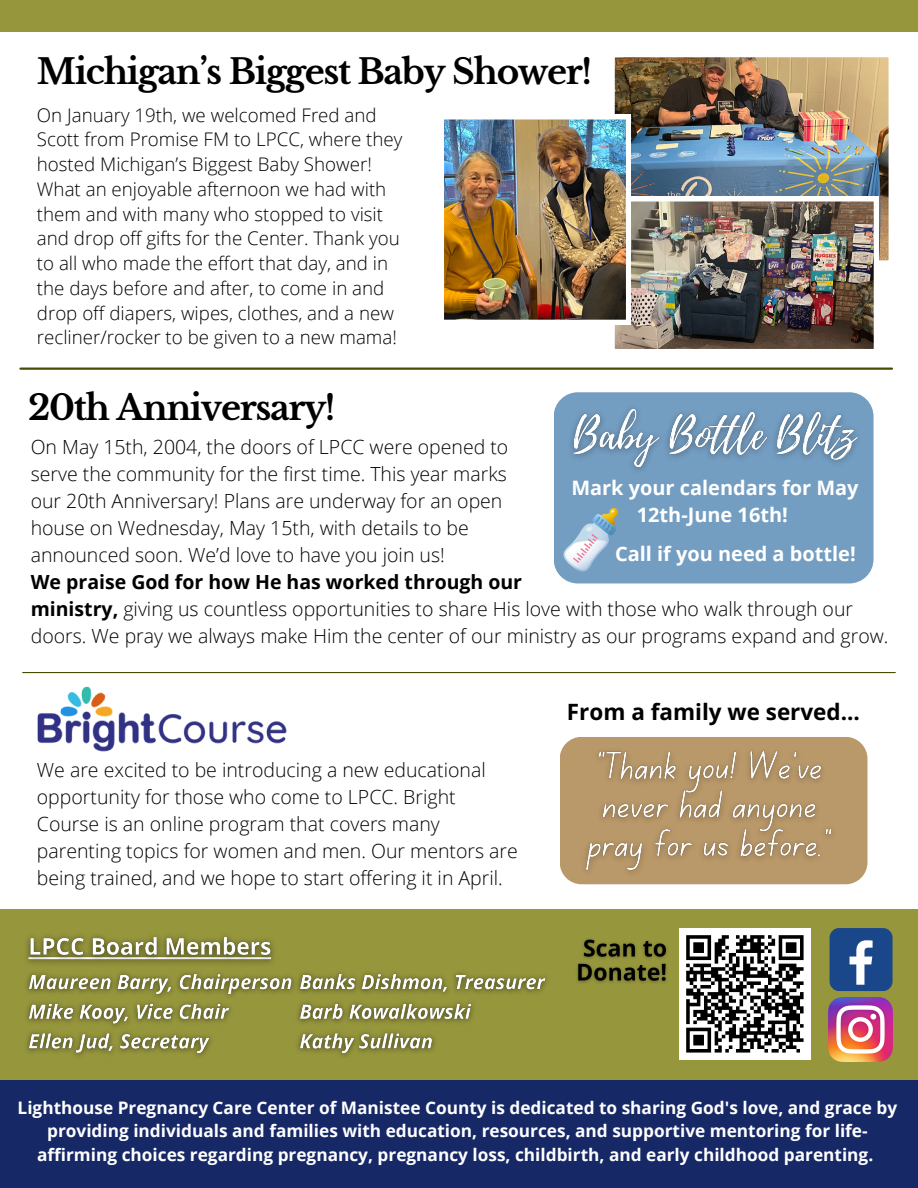
<style>
.page{position:relative;width:918px;height:1188px;background:#fff}
.page>*{position:absolute;margin:0;border:0;box-sizing:border-box;transform-origin:0 0}
.t1{font:700 34.35px "Libre Baskerville";letter-spacing:-.04em;color:#000}
.t2{font:700 22.5px "Open Sans";color:#000}
.t3{font:700 19.95px/27.8px "Open Sans";color:#fff;text-align:center}
.t4{font:300 19.5px/27px "Open Sans";color:#000}
.t5{font:300 18.75px/24.8px "Open Sans";color:#000}
.t6{font:700 17.25px/23.7px "Open Sans";color:#fff;text-align:center}
.s1{font-weight:700}
</style>
<div class="page">
<div style="left:0;top:0;width:918px;height:32px;background:#96963d"></div>
<div style="left:0;top:909px;width:918px;height:184px;background:#96963d"></div>
<img style="left:829px;top:997px;width:64px;height:65px">
<div style="left:830px;top:928px;width:63px;height:63px;background:#1a4789;border-radius:10px"></div>
<svg style="left:850px;top:940px;width:23px;height:45px"></svg>
<hr style="left:20px;top:368px;width:872px;height:2px;background:#494d03">
<div style="left:679px;top:928px;width:132px;height:132px;background:#fff"></div>
<svg style="left:686px;top:935px;width:118px;height:118px"></svg>
<img style="left:614px;top:57px;width:275px;height:204px">
<img style="left:444px;top:115px;width:434px;height:234px">
<img style="left:37px;top:686px;width:250px;height:66px">
<img style="left:27px;top:936px;width:246px;height:28px">
<img style="left:27px;top:973px;width:264px;height:83px">
<img style="left:291px;top:973px;width:256px;height:83px">
<div style="left:0;top:1081px;width:918px;height:107px;background:#162866"></div>
<img style="left:577px;top:939px;width:90px;height:44px">
<div style="left:554px;top:392px;width:319px;height:191px;background:#739dc1;border-radius:24px"></div>
<img style="left:571px;top:400px;width:298px;height:70px">
<svg style="left:563px;top:508px;width:56px;height:64px"></svg>
<div style="left:560px;top:737px;width:307px;height:147px;background:#b99869;border-radius:22px"></div>
<img style="left:585px;top:750px;width:247px;height:123px">
<hr style="left:23px;top:672px;width:872px;height:1px;background:#494d03">
<h4 class="t1" style="left:37px;top:51px;width:557px">Michigan’s Biggest Baby Shower!</h4>
<h2 class="t5" style="left:37px;top:102px;width:367px">On January 19th, we welcomed Fred and Scott from Promise FM to LPCC, where they hosted Michigan’s Biggest Baby Shower!<br>What an enjoyable afternoon we had with them and with many who stopped to visit and drop off gifts for the Center. Thank you to all who made the effort that day, and in the days before and after, to come in and drop off diapers, wipes, clothes, and a new recliner/rocker to be given to a new mama!</h2>
<h4 class="t1" style="left:28px;top:387px;width:309px">20th Anniversary!</h4>
<h5 class="t4" style="left:31px;top:433px;width:859px">On May 15th, 2004, the doors of LPCC were opened to<br>serve the community for the first time. This year marks<br>our 20th Anniversary! Plans are underway for an open<br>house on Wednesday, May 15th, with details to be<br>announced soon. We’d love to have you join us!<br><span class="s1">We praise God for how He has worked through our<br>ministry,</span> giving us countless opportunities to share His love with those who walk through our doors. We pray we always make Him the center of our ministry as our programs expand and grow.</h5>
<p class="t3" style="left:571px;top:473px;width:289px">Mark your calendars for May<br>12th-June 16th!</p>
<h5 class="t3" style="left:615px;top:540px;width:242px">Call if you need a bottle!</h5>
<p class="t4" style="left:37px;top:756px;width:483px">We are excited to be introducing a new educational opportunity for those who come to LPCC. Bright Course is an online program that covers many parenting topics for women and men. Our mentors are being trained, and we hope to start offering it in April.</p>
<h3 class="t2" style="left:567px;top:696px;width:295px">From a family we served...</h3>
<p class="t6" style="left:18px;top:1095px;width:881px">Lighthouse Pregnancy Care Center of Manistee County is dedicated to sharing God's love, and grace by providing individuals and families with education, resources, and supportive mentoring for life&shy;affirming choices regarding pregnancy, pregnancy loss, childbirth, and early childhood parenting.</p>
</div>
